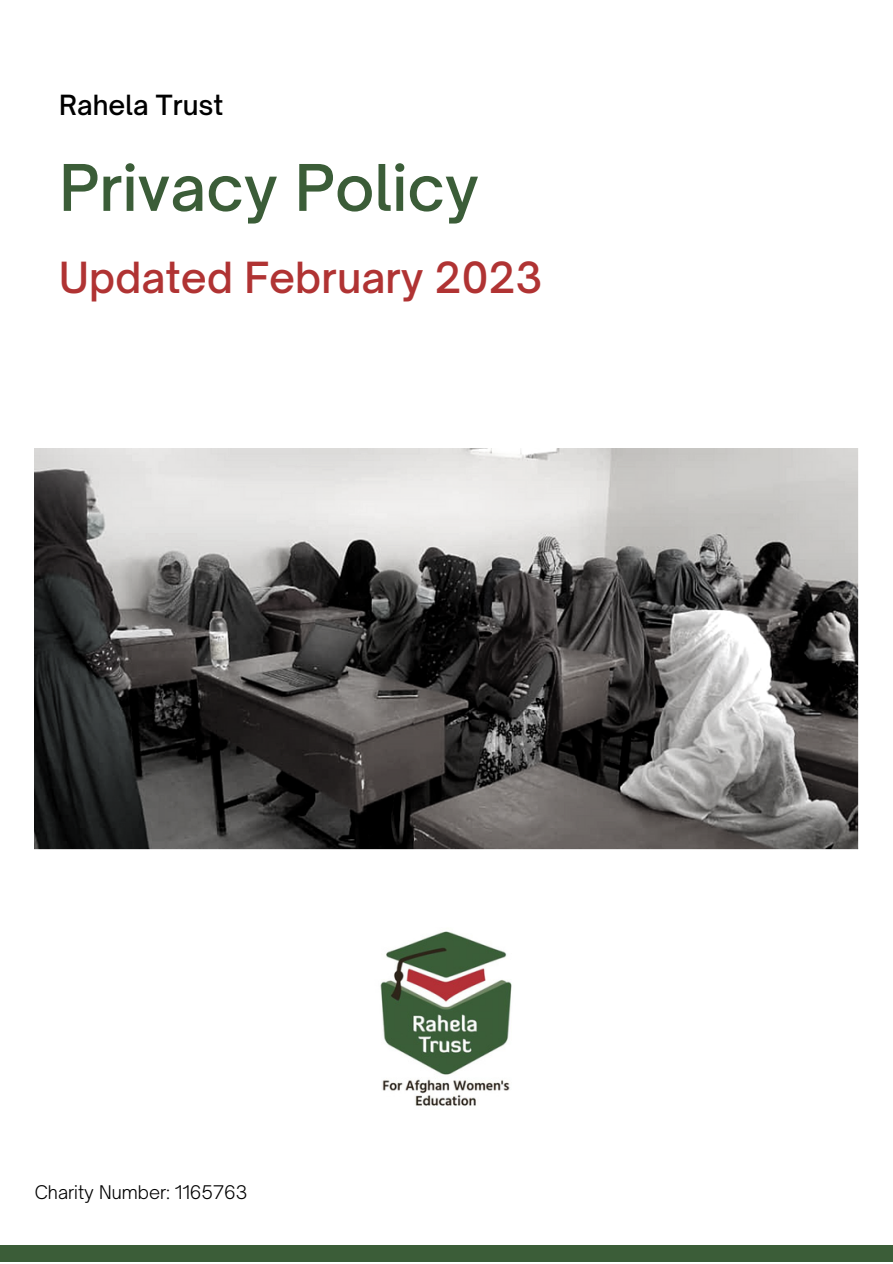
<style>
.page{position:relative;width:893px;height:1264px;background:#fff}
.page>*{position:absolute;margin:0;border:0;box-sizing:border-box;transform-origin:0 0}
.t1{font:500 61.5px "Open Sauce One";color:#3b5d38}
.t2{font:500 41.1px "Open Sauce One";color:#b03333}
.t3{font:500 26.55px "Open Sauce One";color:#000}
.t4{font:300 18px "Open Sauce One";color:#000}
</style>
<div class="page">
<div style="left:0;top:1244px;width:892px;height:17px;background:#3b5d38"></div>
<img style="left:35px;top:449px;width:823px;height:400px">
<img style="left:380px;top:931px;width:132px;height:175px">
<h3 class="t3" style="left:59px;top:88px;width:166px">Rahela Trust</h3>
<h1 class="t1" style="left:59px;top:149px;width:421px">Privacy Policy</h1>
<h2 class="t2" style="left:59px;top:252px;width:485px">Updated February 2023</h2>
<p class="t4" style="left:35px;top:1181px;width:214px">Charity Number: 1165763</p>
</div>
